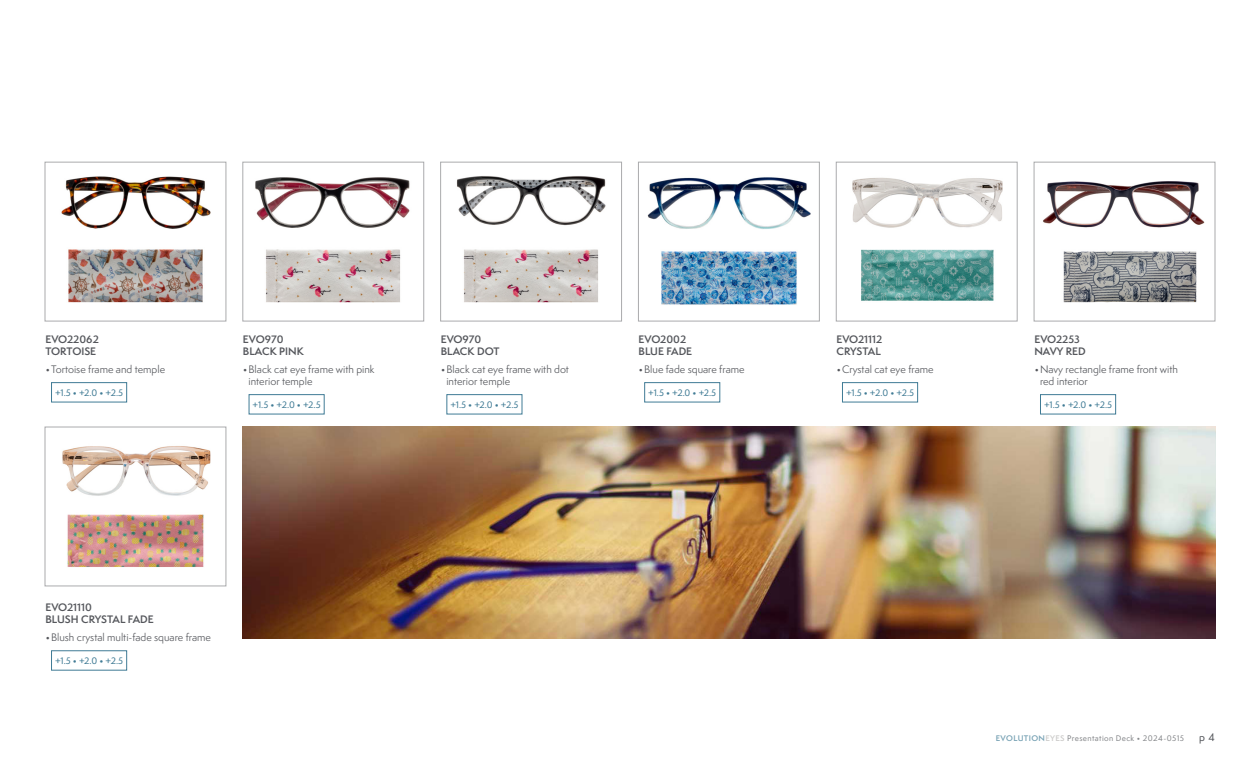
<style>
.page{position:relative;width:1260px;height:765px;background:#fff}
.page>*{position:absolute;margin:0;border:0;box-sizing:border-box;transform-origin:0 0}
.Description_-_Bullets{font:10px/12px "Semplicita Pro";color:#54565b}
.Product_Number___Name{font:600 10px/12px "Semplicita Pro";color:#54565b}
.t1{font:500 10px "Semplicita Pro";color:#54565b}
.Description_-_Power_Magnification{font:500 8.75px "Semplicita Pro";color:#407b95}
.t2{font:500 7.5px "Semplicita Pro";letter-spacing:.05em;color:#87898c}
.s1{font-weight:600;color:#79a3b5}
.s2{font-weight:600;color:#cdcccb}
</style>
<div class="page">
<div style="left:440px;top:162px;width:182px;height:159px;border:1px solid #aaabad"></div>
<div style="left:45px;top:427px;width:181px;height:159px;border:1px solid #aaabad"></div>
<div style="left:243px;top:162px;width:181px;height:159px;border:1px solid #aaabad"></div>
<div style="left:45px;top:162px;width:181px;height:159px;border:1px solid #aaabad"></div>
<div style="left:638px;top:162px;width:182px;height:159px;border:1px solid #aaabad"></div>
<div style="left:836px;top:162px;width:181px;height:159px;border:1px solid #aaabad"></div>
<div style="left:1034px;top:162px;width:181px;height:159px;border:1px solid #aaabad"></div>
<div style="left:1040px;top:394px;width:76px;height:20px;border:1px solid #407b95"></div>
<div style="left:842px;top:382px;width:76px;height:20px;border:1px solid #407b95"></div>
<div style="left:645px;top:382px;width:75px;height:20px;border:1px solid #407b95"></div>
<div style="left:447px;top:394px;width:75px;height:20px;border:1px solid #407b95"></div>
<div style="left:249px;top:394px;width:75px;height:20px;border:1px solid #407b95"></div>
<div style="left:51px;top:382px;width:76px;height:20px;border:1px solid #407b95"></div>
<img style="left:61px;top:176px;width:150px;height:53px">
<img style="left:62px;top:446px;width:149px;height:50px">
<img style="left:255px;top:177px;width:155px;height:51px">
<img style="left:456px;top:176px;width:150px;height:50px">
<img style="left:647px;top:177px;width:164px;height:52px">
<img style="left:852px;top:177px;width:151px;height:51px">
<img style="left:1043px;top:181px;width:162px;height:47px">
<img style="left:68px;top:249px;width:135px;height:54px">
<img style="left:67px;top:514px;width:137px;height:53px">
<img style="left:265px;top:249px;width:136px;height:54px">
<img style="left:463px;top:249px;width:136px;height:54px">
<img style="left:661px;top:251px;width:136px;height:54px">
<img style="left:861px;top:249px;width:133px;height:52px">
<img style="left:1063px;top:251px;width:134px;height:52px">
<img style="left:243px;top:427px;width:972px;height:212px">
<p class="Product_Number___Name" style="left:45px;top:333px;width:55px">EVO22062<br>TORTOISE</p>
<p class="Description_-_Bullets" style="left:45px;top:363px;width:121px">•Tortoise frame and temple</p>
<p class="Description_-_Power_Magnification" style="left:55px;top:387px;width:69px">+1.5 • +2.0 • +2.5</p>
<p class="Product_Number___Name" style="left:243px;top:333px;width:62px">EVO970<br>BLACK PINK</p>
<p class="Description_-_Bullets" style="left:249px;top:363px;width:128px;text-indent:-6px">•Black cat eye frame with pink interior temple</p>
<p class="Description_-_Power_Magnification" style="left:253px;top:399px;width:69px">+1.5 • +2.0 • +2.5</p>
<p class="Product_Number___Name" style="left:441px;top:333px;width:60px">EVO970<br>BLACK DOT</p>
<p class="Description_-_Bullets" style="left:446px;top:363px;width:124px;text-indent:-6px">•Black cat eye frame with dot interior temple</p>
<p class="Description_-_Power_Magnification" style="left:450px;top:399px;width:69px">+1.5 • +2.0 • +2.5</p>
<p class="Product_Number___Name" style="left:639px;top:333px;width:55px">EVO2002<br>BLUE FADE</p>
<p class="Description_-_Bullets" style="left:639px;top:363px;width:108px">•Blue fade square frame</p>
<p class="Description_-_Power_Magnification" style="left:648px;top:387px;width:69px">+1.5 • +2.0 • +2.5</p>
<p class="Product_Number___Name" style="left:45px;top:602px;width:110px">EVO21110<br>BLUSH CRYSTAL FADE</p>
<p class="Description_-_Bullets" style="left:45px;top:631px;width:167px">•Blush crystal multi-fade square frame</p>
<p class="Description_-_Power_Magnification" style="left:55px;top:655px;width:69px">+1.5 • +2.0 • +2.5</p>
<p class="Product_Number___Name" style="left:836px;top:333px;width:47px">EVO21112<br>CRYSTAL</p>
<p class="Description_-_Bullets" style="left:836px;top:363px;width:99px">•Crystal cat eye frame</p>
<p class="Description_-_Power_Magnification" style="left:846px;top:387px;width:69px">+1.5 • +2.0 • +2.5</p>
<p class="Product_Number___Name" style="left:1034px;top:333px;width:53px">EVO2253<br>NAVY RED</p>
<p class="Description_-_Bullets" style="left:1040px;top:363px;width:139px;text-indent:-6px">•Navy rectangle frame front with red interior</p>
<p class="Description_-_Power_Magnification" style="left:1044px;top:399px;width:69px">+1.5 • +2.0 • +2.5</p>
<p class="t2" style="left:996px;top:733px;width:190px"><span class="s1">EVOLUTION</span><span class="s2">EYES</span> Presentation Deck • 2024-0515</p>
<p class="t1" style="left:1199px;top:730px;width:17px">p 4</p>
</div>
